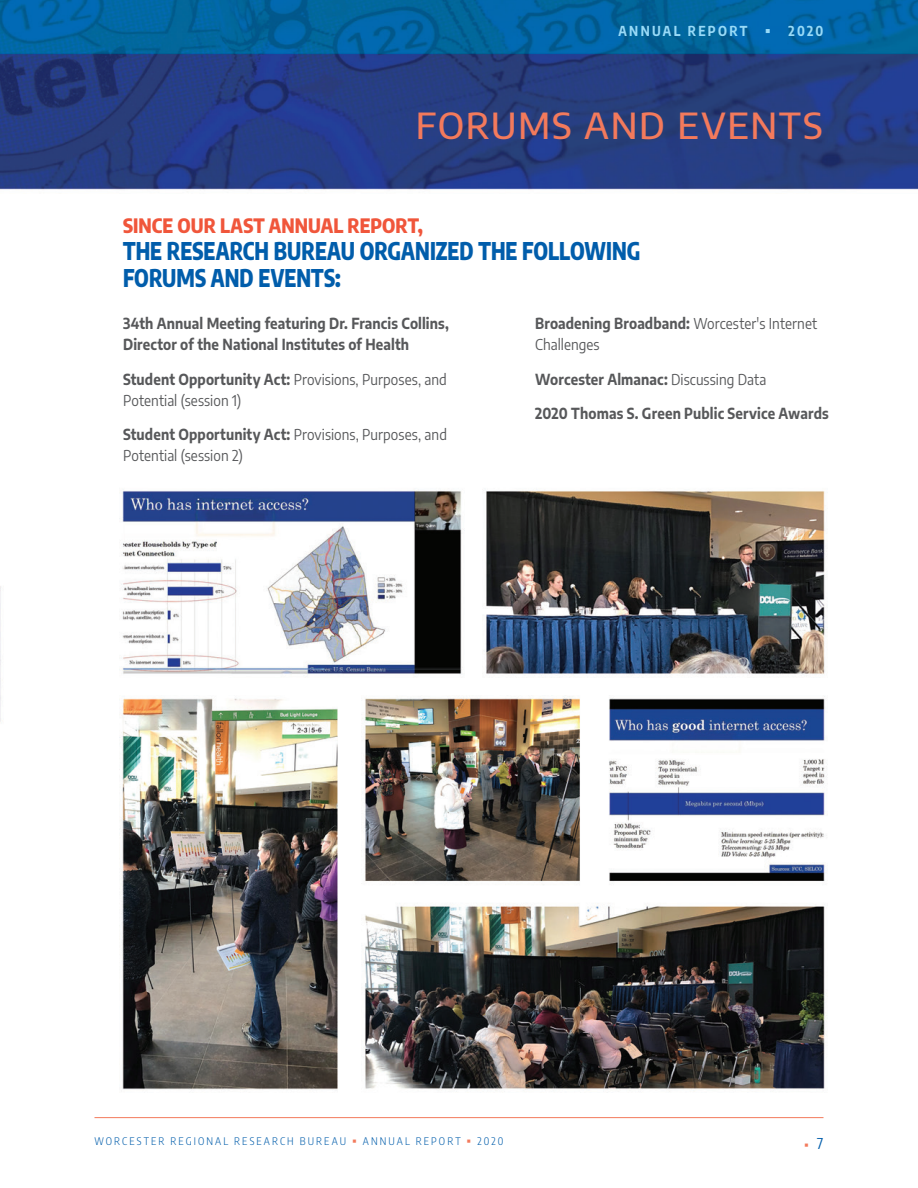
<style>
.page{position:relative;width:918px;height:1188px;background:#fff}
.page>*{position:absolute;margin:0;border:0;box-sizing:border-box;transform-origin:0 0}
.page_header_-_left{font:500 36px "Encode Sans";letter-spacing:.045em;color:#f37a5c}
.Subhead{font:800 24px/27px "Encode Sans Condensed";letter-spacing:.005em;color:#015dab;scale:.9 1}
.Subhead-2{font:800 19.5px "Encode Sans Condensed";letter-spacing:.005em;color:#f0563b}
.Reports{font:15px/21px "Encode Sans";letter-spacing:.005em;color:#57585a;scale:.9 1}
.Reports-2{font:700 15px/21px "Encode Sans";letter-spacing:.01em;color:#57585a;scale:.9 1}
.t1{font:15px "Encode Sans Condensed";color:#015dab}
.page_header_-_wrrb{font:700 13.5px "Encode Sans Condensed";letter-spacing:.17em;color:#98daf7}
.t2{font:300 10.5px "Encode Sans Condensed";letter-spacing:.2em;color:#015dab}
.s1{font-weight:700}
.s2{font-weight:400}
.s3{color:#f37a5c}
</style>
<div class="page">
<img style="left:0;top:0;width:918px;height:1119px">
<hr style="left:94px;top:1117px;width:730px;height:1px;background:#f37a5c">
<p class="page_header_-_wrrb" style="left:619px;top:21px;width:131px">ANNUAL REPORT</p>
<p class="page_header_-_wrrb" style="left:765px;top:21px;width:60px">▪ 2020</p>
<p class="page_header_-_left" style="left:416px;top:100px;width:409px">FORUMS AND EVENTS</p>
<p class="Subhead-2" style="left:123px;top:210px;width:301px">SINCE OUR LAST ANNUAL REPORT,</p>
<p class="Subhead" style="left:123px;top:236px;width:576px">THE RESEARCH BUREAU ORGANIZED THE FOLLOWING<br>FORUMS AND EVENTS:</p>
<p class="Reports-2" style="left:123px;top:312px;width:364px">34th Annual Meeting featuring Dr. Francis Collins,<br>Director of the National Institutes of Health</p>
<p class="Reports" style="left:123px;top:368px;width:361px"><span class="s1">Student Opportunity Act:</span> Provisions, Purposes, and<br>Potential (session 1)</p>
<p class="Reports" style="left:123px;top:424px;width:361px"><span class="s1">Student Opportunity Act:</span> Provisions, Purposes, and<br>Potential (session 2)</p>
<p class="Reports" style="left:535px;top:313px;width:315px"><span class="s1">Broadening Broadband:</span> Worcester's Internet<br>Challenges</p>
<p class="Reports-2" style="left:535px;top:368px;width:259px">Worcester Almanac: <span class="s2">Discussing Data</span></p>
<p class="Reports-2" style="left:535px;top:402px;width:328px">2020 Thomas S. Green Public Service Awards</p>
<p class="t2" style="left:94px;top:1134px;width:253px">WORCESTER REGIONAL RESEARCH BUREAU</p>
<p class="t1" style="left:804px;top:1133px;width:21px"><span class="s3">▪</span> 7</p>
<p class="t2" style="left:352px;top:1134px;width:153px"><span class="s3">▪</span> ANNUAL REPORT <span class="s3">▪</span> 2020</p>
</div>
